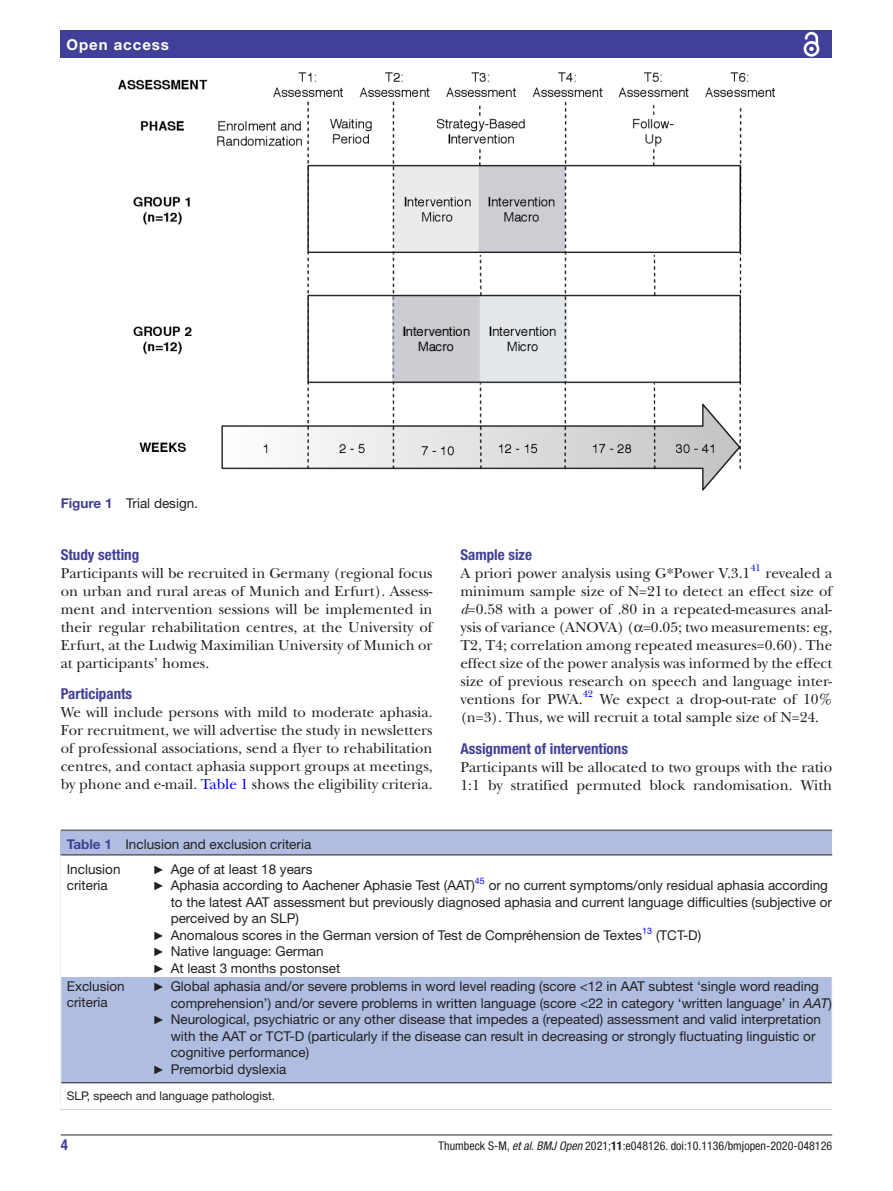
<style>
.page{position:relative;width:893px;height:1191px;background:#fff}
.page>*{position:absolute;margin:0;border:0;box-sizing:border-box;transform-origin:0 0}
.t1{font:15px/18px "New Baskerville";color:#231f20;text-align:justify}
.t2{font:700 condensed 15px "Helvetica Neue LT Std";color:#414099}
.t3{font:700 15px "Helvetica Neue LT Std";letter-spacing:.065em;color:#fff}
.t4{font:13.5px/16.5px "Helvetica Neue LT Std";color:#231f20}
.t5{font:condensed 12px "Helvetica Neue LT Std";color:#231f20}
.t6{font:12px "Helvetica Neue LT Std";color:#231f20}
.t7{font:9.9px "New Baskerville";color:#00f}
.t8{font:9px "Helvetica Neue LT Std";color:#00f}
.s1{font-weight:700;color:#414099}
.s2{color:#00f}
.s3{font-style:italic}
.s4{font-family:"Arial";font-size:12px}
.s5{font-weight:700}
</style>
<div class="page">
<hr style="left:61px;top:1134px;width:771px;height:1px;background:#231f20">
<div style="left:61px;top:31px;width:771px;height:27px;background:#414099"></div>
<svg style="left:803px;top:31px;width:17px;height:26px"></svg>
<div style="left:61px;top:830px;width:771px;height:279px;background:#afbde1"></div>
<hr style="left:61px;top:829px;width:771px;height:1px;background:#231f20">
<div style="left:61px;top:855px;width:771px;height:254px;background:#fff"></div>
<svg style="left:61px;top:977px;width:771px;height:105px"></svg>
<hr style="left:61px;top:854px;width:86px;height:1px;background:#231f20">
<hr style="left:147px;top:854px;width:685px;height:1px;background:#231f20">
<hr style="left:147px;top:1082px;width:685px;height:1px;background:#231f20">
<hr style="left:61px;top:1082px;width:86px;height:1px;background:#231f20">
<svg style="left:60px;top:1082px;width:1px;height:27px"></svg>
<hr style="left:67px;top:1099px;width:765px;height:2px;background:#fff">
<img style="left:118px;top:73px;width:657px;height:417px">
<p class="t3" style="left:66px;top:35px;width:104px">Open access</p>
<p class="t4" style="left:61px;top:495px;width:139px"><span class="s1">Figure 1</span> Trial design.</p>
<p class="t2" style="left:61px;top:545px;width:80px">Study setting</p>
<p class="t1" style="left:61px;top:564px;width:373px">Participants will be recruited in Germany (regional focus on urban and rural areas of Munich and Erfurt). Assess&shy;ment and intervention sessions will be implemented in their regular rehabilitation centres, at the University of Erfurt, at the Ludwig Maximilian University of Munich or at participants’ homes.</p>
<p class="t2" style="left:61px;top:685px;width:73px">Participants</p>
<p class="t1" style="left:61px;top:703px;width:373px">We will include persons with mild to moderate aphasia.<br>For recruitment, we will advertise the study in newsletters of professional associations, send a flyer to rehabilitation centres, and contact aphasia support groups at meetings, by phone and e-mail. <span class="s2">Table 1</span> shows the eligibility criteria.</p>
<p class="t2" style="left:460px;top:545px;width:73px">Sample size</p>
<p class="t1" style="left:460px;top:564px;width:292px">A priori power analysis using G*Power V.3.1</p>
<p class="t7" style="left:750px;top:562px;width:12px">41</p>
<p class="t1" style="left:460px;top:564px;width:373px;text-indent:305px">revealed a minimum sample size of N=21to detect an effect size of <span class="s3">d</span>=0.58 with a power of .80 in a repeated-measures anal&shy;ysis of variance (ANOVA) ( =0.05; two measurements: eg, T2, T4; correlation among repeated measures=0.60). The effect size of the power analysis was informed by the effect size of previous research on speech and language inter&shy;ventions for PWA.</p>
<p class="t7" style="left:583px;top:688px;width:12px">42</p>
<p class="t1" style="left:460px;top:690px;width:373px;text-indent:139px">We expect a drop-out-rate of 10% (n=3). Thus, we will recruit a total sample size of N=24.</p>
<p class="t2" style="left:460px;top:739px;width:169px">Assignment of interventions</p>
<p class="t1" style="left:460px;top:757px;width:373px">Participants will be allocated to two groups with the ratio<br>1:1 by stratified permuted block randomisation. With</p>
<p class="t4" style="left:67px;top:831px;width:246px;line-height:25px"><span class="s1">Table 1</span> Inclusion and exclusion criteria<br>Inclusion</p>
<p class="t4" style="left:67px;top:876px;width:42px">criteria</p>
<p class="t4" style="left:153px;top:860px;width:324px"><span class="s4">►</span> Age of at least 18 years<br><span class="s4">►</span> Aphasia according to Aachener Aphasie Test (AAT)</p>
<p class="t8" style="left:475px;top:875px;width:11px">45</p>
<p class="t4" style="left:489px;top:877px;width:341px">or no current symptoms/only residual aphasia according</p>
<p class="t4" style="left:171px;top:893px;width:663px">to the latest AAT assessment but previously diagnosed aphasia and current language difficulties (subjective or</p>
<p class="t4" style="left:171px;top:910px;width:130px">perceived by an SLP)</p>
<p class="t4" style="left:153px;top:926px;width:491px"><span class="s4">►</span> Anomalous scores in the German version of Test de Compréhension de Textes</p>
<p class="t8" style="left:642px;top:925px;width:11px">13</p>
<p class="t4" style="left:656px;top:926px;width:47px">(TCT-D)</p>
<p class="t4" style="left:153px;top:943px;width:189px"><span class="s4">►</span> Native language: German<br><span class="s4">►</span> At least 3 months postonset</p>
<p class="t4" style="left:67px;top:978px;width:59px">Exclusion criteria</p>
<p class="t4" style="left:153px;top:978px;width:668px"><span class="s4">►</span> Global aphasia and/or severe problems in word level reading (score &lt;12 in AAT subtest ‘single word reading</p>
<p class="t4" style="left:171px;top:994px;width:663px">comprehension’) and/or severe problems in written language (score &lt;22 in category ‘written language’ in <span class="s3">AAT</span>)</p>
<p class="t4" style="left:153px;top:1011px;width:670px"><span class="s4">►</span> Neurological, psychiatric or any other disease that impedes a (repeated) assessment and valid interpretation</p>
<p class="t4" style="left:171px;top:1027px;width:646px">with the AAT or TCT-D (particularly if the disease can result in decreasing or strongly fluctuating linguistic or</p>
<p class="t4" style="left:171px;top:1044px;width:140px">cognitive performance)</p>
<p class="t4" style="left:153px;top:1060px;width:135px"><span class="s4">►</span> Premorbid dyslexia</p>
<p class="t6" style="left:67px;top:1089px;width:210px">SLP, speech and language pathologist.</p>
<p class="t2" style="left:61px;top:1135px;width:9px">4</p>
<p class="t5" style="left:439px;top:1138px;width:395px">Thumbeck S-M, <span class="s3">et al</span>. <span class="s3">BMJ Open</span> 2021;<span class="s5">11</span>:e048126. doi:10.1136/bmjopen-2020-048126</p>
</div>
